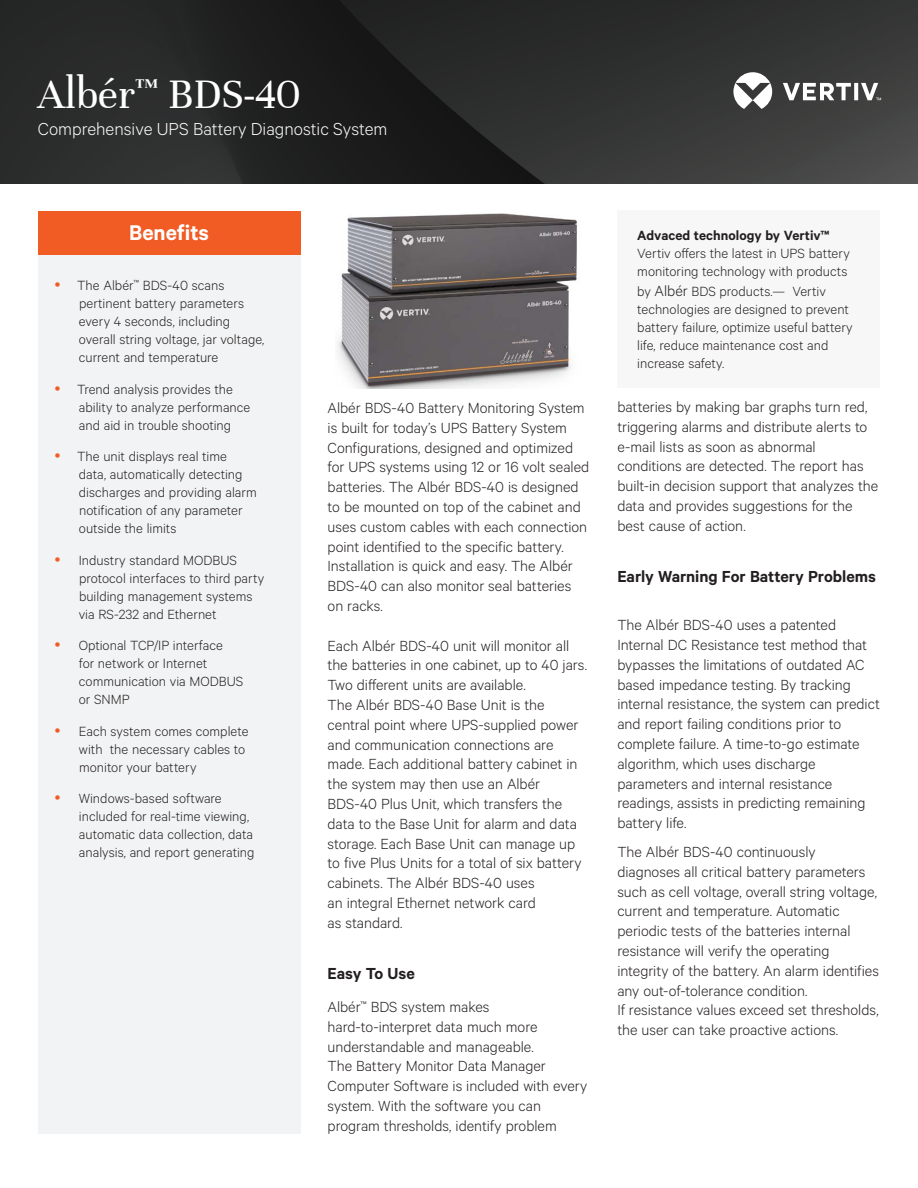
<style>
.page{position:relative;width:918px;height:1188px;background:#fff}
.page>*{position:absolute;margin:0;border:0;box-sizing:border-box;transform-origin:0 0}
.t1{font:45px "Unna";color:#fff}
.t2{font:600 24px "Calibre";color:#fff}
.t3{font:300 19.5px "Calibre";color:#fff}
.t4{font:600 18px "Calibre";letter-spacing:-.005em;color:#231f20}
.t5{font:300 16.5px/19.8px "Calibre";color:#231f20}
.t6{font:300 15px/18px "Calibre";color:#231f20}
.t7{font:600 15px "Calibre";letter-spacing:.005em;color:#231f20}
.s1{font-size:16.5px}
</style>
<div class="page">
<img style="left:0;top:0;width:918px;height:183px">
<svg style="left:733px;top:72px;width:148px;height:37px"></svg>
<div style="left:38px;top:254px;width:263px;height:880px;background:#f2f3f4"></div>
<div style="left:38px;top:211px;width:263px;height:43px;background:#f15b24"></div>
<div style="left:617px;top:211px;width:263px;height:177px;background:#f7f7f8"></div>
<img style="left:337px;top:213px;width:240px;height:176px">
<h1 class="t1" style="left:38px;top:68px;width:264px">Albér<sup>™</sup> BDS-40</h1>
<p class="t3" style="left:38px;top:118px;width:351px">Comprehensive UPS Battery Diagnostic System</p>
<h2 class="t2" style="left:129px;top:219px;width:81px">Benefits</h2>
<p class="t6" style="left:77px;top:276px;width:189px">The Albér<sup>™</sup> BDS-40 scans pertinent battery parameters every 4 seconds, including overall string voltage, jar voltage, current and temperature</p>
<p class="t6" style="left:77px;top:379px;width:175px">Trend analysis provides the ability to analyze performance and aid in trouble shooting</p>
<p class="t6" style="left:77px;top:447px;width:181px">The unit displays real time data, automatically detecting discharges and providing alarm notification of any parameter outside the limits</p>
<p class="t6" style="left:79px;top:550px;width:187px">Industry standard MODBUS protocol interfaces to third party building management systems via RS-232 and Ethernet</p>
<p class="t6" style="left:79px;top:636px;width:166px">Optional TCP/IP interface<br>for network or Internet communication via MODBUS or SNMP</p>
<p class="t6" style="left:79px;top:721px;width:171px">Each system comes complete with the necessary cables to monitor your battery</p>
<p class="t6" style="left:79px;top:789px;width:177px">Windows-based software included for real-time viewing, automatic data collection, data analysis, and report generating</p>
<p class="t5" style="left:328px;top:397px;width:263px">Albér BDS-40 Battery Monitoring System is built for today’s UPS Battery System Configurations, designed and optimized for UPS systems using 12 or 16 volt sealed batteries. The Albér BDS-40 is designed to be mounted on top of the cabinet and uses custom cables with each connection point identified to the specific battery.<br>Installation is quick and easy. The Albér BDS-40 can also monitor seal batteries on racks.</p>
<p class="t5" style="left:328px;top:635px;width:261px">Each Albér BDS-40 unit will monitor all the batteries in one cabinet, up to 40 jars.<br>Two different units are available.<br>The Albér BDS-40 Base Unit is the central point where UPS-supplied power and communication connections are made. Each additional battery cabinet in the system may then use an Albér BDS-40 Plus Unit, which transfers the data to the Base Unit for alarm and data storage. Each Base Unit can manage up to five Plus Units for a total of six battery cabinets. The Albér BDS-40 uses<br>an integral Ethernet network card<br>as standard.</p>
<p class="t4" style="left:328px;top:962px;width:89px">Easy To Use</p>
<p class="t5" style="left:328px;top:996px;width:261px">Albér<sup>™</sup> BDS system makes hard-to-interpret data much more understandable and manageable.<br>The Battery Monitor Data Manager Computer Software is included with every system. With the software you can program thresholds, identify problem</p>
<p class="t7" style="left:637px;top:226px;width:194px">Advaced technology by Vertiv™</p>
<p class="t6" style="left:637px;top:244px;width:214px">Vertiv offers the latest in UPS battery monitoring technology with products</p>
<p class="t6" style="left:637px;top:281px;width:217px">by <span class="s1">Albér</span> BDS products.— Vertiv technologies are designed to prevent battery failure, optimize useful battery life, reduce maintenance cost and increase safety.</p>
<p class="t5" style="left:617px;top:396px;width:263px">batteries by making bar graphs turn red, triggering alarms and distribute alerts to e-mail lists as soon as abnormal conditions are detected. The report has built-in decision support that analyzes the data and provides suggestions for the best cause of action.</p>
<p class="t4" style="left:617px;top:565px;width:260px">Early Warning For Battery Problems</p>
<p class="t5" style="left:617px;top:614px;width:264px">The Albér BDS-40 uses a patented Internal DC Resistance test method that bypasses the limitations of outdated AC based impedance testing. By tracking internal resistance, the system can predict and report failing conditions prior to complete failure. A time-to-go estimate algorithm, which uses discharge parameters and internal resistance readings, assists in predicting remaining battery life.</p>
<p class="t5" style="left:617px;top:841px;width:263px">The Albér BDS-40 continuously diagnoses all critical battery parameters such as cell voltage, overall string voltage, current and temperature. Automatic periodic tests of the batteries internal resistance will verify the operating integrity of the battery. An alarm identifies any out-of-tolerance condition.<br>If resistance values exceed set thresholds, the user can take proactive actions.</p>
</div>
